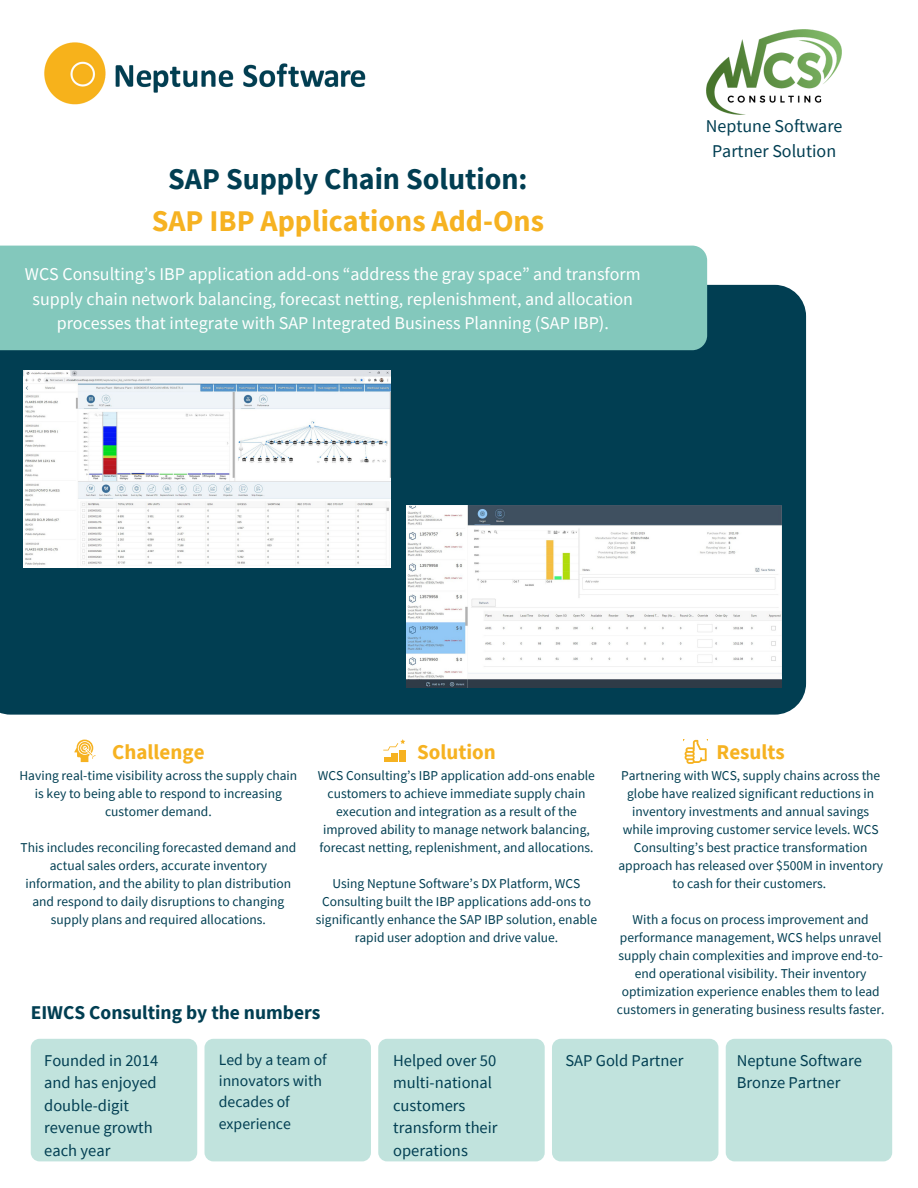
<style>
.page{position:relative;width:918px;height:1188px;background:#fff}
.page>*{position:absolute;margin:0;border:0;box-sizing:border-box;transform-origin:0 0}
.t1{font:700 30px "Source Sans Pro";color:#f6b221}
.t2{font:700 30px "Source Sans Pro";color:#013e52}
.t3{font:700 21px "Source Sans Pro";color:#f6b221}
.t4{font:700 19.5px "Source Sans Pro";color:#013e52}
.t5{font:18px/24.8px "Source Sans Pro";color:#fff;text-align:center}
.t6{font:18px "Source Sans Pro";color:#013e52}
.t7{font:16.5px/22.5px "Source Sans Pro";color:#013e52}
.t8{font:15.75px/21.3px "Source Sans Pro";color:#013e52}
.t9{font:13.5px/18px "Source Sans Pro";color:#013e52;text-align:center}
</style>
<div class="page">
<img style="left:44px;top:42px;width:322px;height:63px">
<div style="left:0;top:285px;width:806px;height:430px;background:#013e52"></div>
<div style="left:31px;top:1039px;width:166px;height:122px;background:#c1e3dd;border-radius:9px"></div>
<div style="left:204px;top:1039px;width:167px;height:122px;background:#c1e3dd;border-radius:9px"></div>
<div style="left:378px;top:1039px;width:167px;height:122px;background:#c1e3dd;border-radius:9px"></div>
<div style="left:552px;top:1039px;width:166px;height:122px;background:#c1e3dd;border-radius:9px"></div>
<div style="left:726px;top:1039px;width:166px;height:122px;background:#c1e3dd;border-radius:9px"></div>
<svg style="left:74px;top:740px;width:22px;height:22px"></svg>
<svg style="left:384px;top:757px;width:7px;height:5px"></svg>
<div style="left:392px;top:753px;width:6px;height:9px;background:#f6b221"></div>
<div style="left:399px;top:750px;width:7px;height:12px;background:#f6b221"></div>
<svg style="left:383px;top:739px;width:22px;height:12px"></svg>
<svg style="left:684px;top:740px;width:23px;height:24px"></svg>
<div style="left:0;top:246px;width:707px;height:104px;background:#83c8bc"></div>
<img style="left:706px;top:30px;width:135px;height:84px">
<img style="left:23px;top:371px;width:367px;height:197px">
<img style="left:406px;top:506px;width:376px;height:181px">
<p class="t2" style="left:168px;top:159px;width:361px">SAP Supply Chain Solution:</p>
<p class="t1" style="left:152px;top:201px;width:394px">SAP IBP Applications Add-Ons</p>
<p class="t5" style="left:25px;top:261px;width:617px">WCS Consulting’s IBP application add-ons “address the gray space” and transform supply chain network balancing, forecast netting, replenishment, and allocation processes that integrate with SAP Integrated Business Planning (SAP IBP).</p>
<p class="t6" style="left:706px;top:114px;width:138px">Neptune Software</p>
<p class="t6" style="left:712px;top:139px;width:126px">Partner Solution</p>
<p class="t3" style="left:112px;top:738px;width:94px">Challenge</p>
<p class="t9" style="left:20px;top:766px;width:279px">Having real-time visibility across the supply chain is key to being able to respond to increasing customer demand.</p>
<p class="t9" style="left:20px;top:838px;width:277px">This includes reconciling forecasted demand and actual sales orders, accurate inventory information, and the ability to plan distribution and respond to daily disruptions to changing supply plans and required allocations.</p>
<p class="t3" style="left:417px;top:738px;width:80px">Solution</p>
<p class="t9" style="left:318px;top:766px;width:279px">WCS Consulting’s IBP application add-ons enable customers to achieve immediate supply chain execution and integration as a result of the improved ability to manage network balancing, forecast netting, replenishment, and allocations.</p>
<p class="t9" style="left:316px;top:874px;width:283px">Using Neptune Software’s DX Platform, WCS Consulting built the IBP applications add-ons to significantly enhance the SAP IBP solution, enable rapid user adoption and drive value.</p>
<p class="t4" style="left:31px;top:1000px;width:291px">EIWCS Consulting by the numbers</p>
<p class="t3" style="left:717px;top:738px;width:70px">Results</p>
<p class="t9" style="left:618px;top:766px;width:266px">Partnering with WCS, supply chains across the globe have realized significant reductions in inventory investments and annual savings while improving customer service levels. WCS Consulting’s best practice transformation approach has released over $500M in inventory to cash for their customers.</p>
<p class="t9" style="left:617px;top:910px;width:269px">With a focus on process improvement and performance management, WCS helps unravel supply chain complexities and improve end-to&shy;end operational visibility. Their inventory optimization experience enables them to lead customers in generating business results faster.</p>
<p class="t7" style="left:44px;top:1048px;width:116px">Founded in 2014 and has enjoyed double-digit revenue growth each year</p>
<p class="t8" style="left:219px;top:1048px;width:110px">Led by a team of innovators with decades of experience</p>
<p class="t7" style="left:393px;top:1048px;width:106px">Helped over 50 multi-national customers transform their operations</p>
<p class="t7" style="left:565px;top:1048px;width:120px">SAP Gold Partner</p>
<p class="t7" style="left:737px;top:1048px;width:127px">Neptune Software<br>Bronze Partner</p>
</div>
